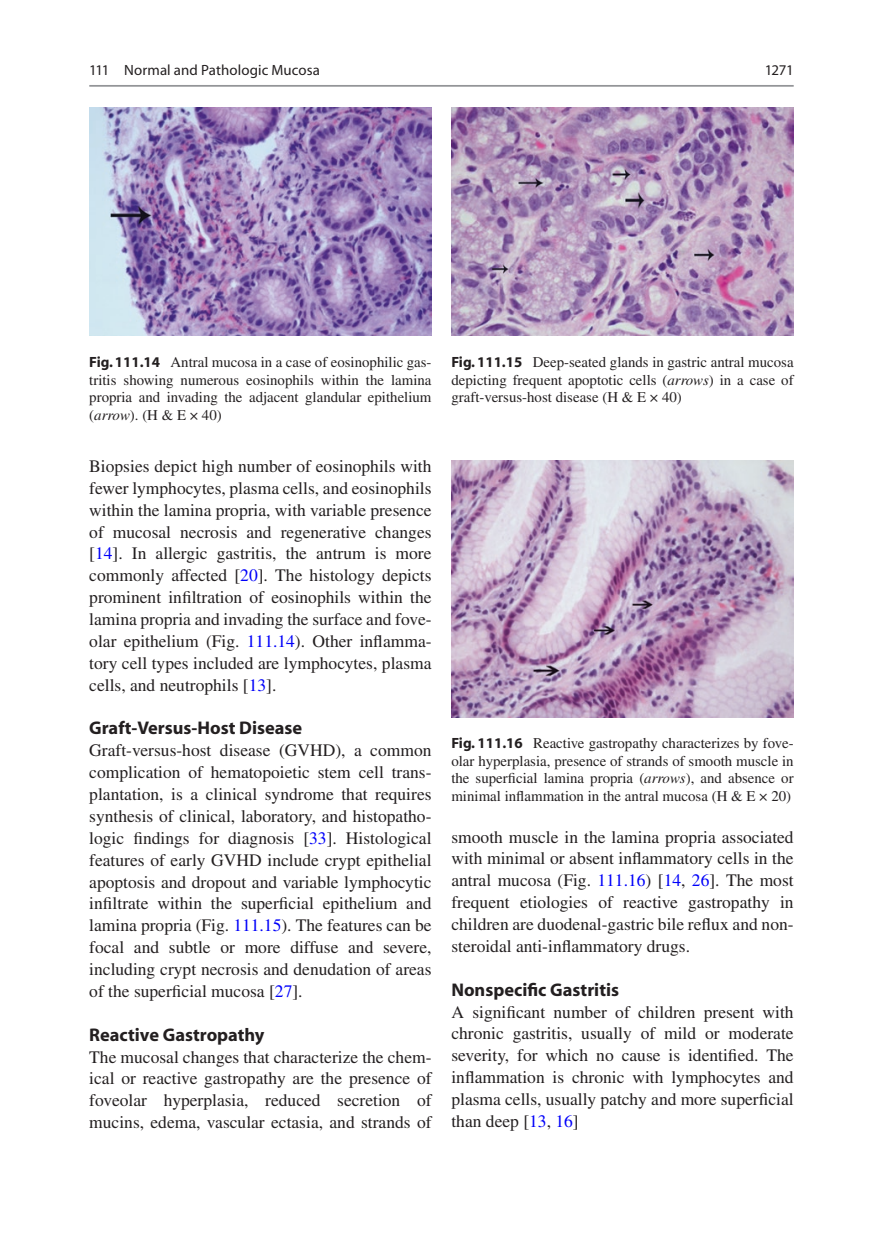
<style>
.page{position:relative;width:883px;height:1260px;background:#fff}
.page>*{position:absolute;margin:0;border:0;box-sizing:border-box;transform-origin:0 0}
.t1{font:700 18.38px "Tnrvng Myriad";color:#231f20}
.t2{font:17.5px/21.9px "Vfndhb Times";color:#231f20;text-align:justify}
.t3{font:14.88px/17.5px "Vfndhb Times";color:#231f20;text-align:justify}
.t4{font:14.88px "Pjrptt Myriad";letter-spacing:.005em;color:#231f20}
.t5{font:14.88px "Wbgdsn Myriad";color:#231f20}
.s1{font-family:"Tnrvng Myriad";font-weight:700}
.s2{font-family:"Sgxqdp Times";font-style:italic}
.s3{color:#0000fa}
</style>
<div class="page">
<img style="left:89px;top:107px;width:343px;height:229px">
<img style="left:451px;top:107px;width:343px;height:229px">
<img style="left:451px;top:460px;width:343px;height:257px">
<hr style="left:89px;top:85px;width:705px;height:2px;background:#939598">
<p class="t4" style="left:89px;top:63px;width:232px">111 Normal and Pathologic Mucosa</p>
<p class="t5" style="left:765px;top:63px;width:30px">1271</p>
<p class="t3" style="left:89px;top:353px;width:344px"><span class="s1">Fig. 111.14</span> Antral mucosa in a case of eosinophilic gas&shy;tritis showing numerous eosinophils within the lamina propria and invading the adjacent glandular epithelium (<span class="s2">arrow</span>). (H &amp; E × 40)</p>
<p class="t3" style="left:451px;top:353px;width:344px"><span class="s1">Fig. 111.15</span> Deep-seated glands in gastric antral mucosa depicting frequent apoptotic cells (<span class="s2">arrows</span>) in a case of graft-versus-host disease (H &amp; E × 40)</p>
<p class="t2" style="left:89px;top:455px;width:344px">Biopsies depict high number of eosinophils with fewer lymphocytes, plasma cells, and eosinophils within the lamina propria, with variable presence of mucosal necrosis and regenerative changes [<span class="s3">14</span>]. In allergic gastritis, the antrum is more commonly affected [<span class="s3">20</span>]. The histology depicts prominent infiltration of eosinophils within the lamina propria and invading the surface and fove&shy;olar epithelium (Fig. <span class="s3">111.14</span>). Other inflamma&shy;tory cell types included are lymphocytes, plasma cells, and neutrophils [<span class="s3">13</span>].</p>
<p class="t1" style="left:89px;top:719px;width:214px">Graft-Versus-Host Disease</p>
<p class="t2" style="left:89px;top:739px;width:344px">Graft-versus-host disease (GVHD), a common complication of hematopoietic stem cell trans&shy;plantation, is a clinical syndrome that requires synthesis of clinical, laboratory, and histopatho&shy;logic findings for diagnosis [<span class="s3">33</span>]. Histological features of early GVHD include crypt epithelial apoptosis and dropout and variable lymphocytic infiltrate within the superficial epithelium and lamina propria (Fig. <span class="s3">111.15</span>). The features can be focal and subtle or more diffuse and severe, including crypt necrosis and denudation of areas of the superficial mucosa [<span class="s3">27</span>].</p>
<p class="t1" style="left:89px;top:1025px;width:177px">Reactive Gastropathy</p>
<p class="t2" style="left:89px;top:1046px;width:344px">The mucosal changes that characterize the chem&shy;ical or reactive gastropathy are the presence of foveolar hyperplasia, reduced secretion of mucins, edema, vascular ectasia, and strands of</p>
<p class="t3" style="left:451px;top:735px;width:344px"><span class="s1">Fig. 111.16</span> Reactive gastropathy characterizes by fove&shy;olar hyperplasia, presence of strands of smooth muscle in the superficial lamina propria (<span class="s2">arrows</span>), and absence or minimal inflammation in the antral mucosa (H &amp; E × 20)</p>
<p class="t2" style="left:451px;top:826px;width:344px">smooth muscle in the lamina propria associated with minimal or absent inflammatory cells in the antral mucosa (Fig. <span class="s3">111.16</span>) [<span class="s3">14</span>, <span class="s3">26</span>]. The most frequent etiologies of reactive gastropathy in children are duodenal-gastric bile reflux and non&shy;steroidal anti-inflammatory drugs.</p>
<p class="t1" style="left:451px;top:980px;width:169px">Nonspecific Gastritis</p>
<p class="t2" style="left:451px;top:1001px;width:344px">A significant number of children present with chronic gastritis, usually of mild or moderate severity, for which no cause is identified. The inflammation is chronic with lymphocytes and plasma cells, usually patchy and more superficial than deep [<span class="s3">13</span>, <span class="s3">16</span>]</p>
</div>
